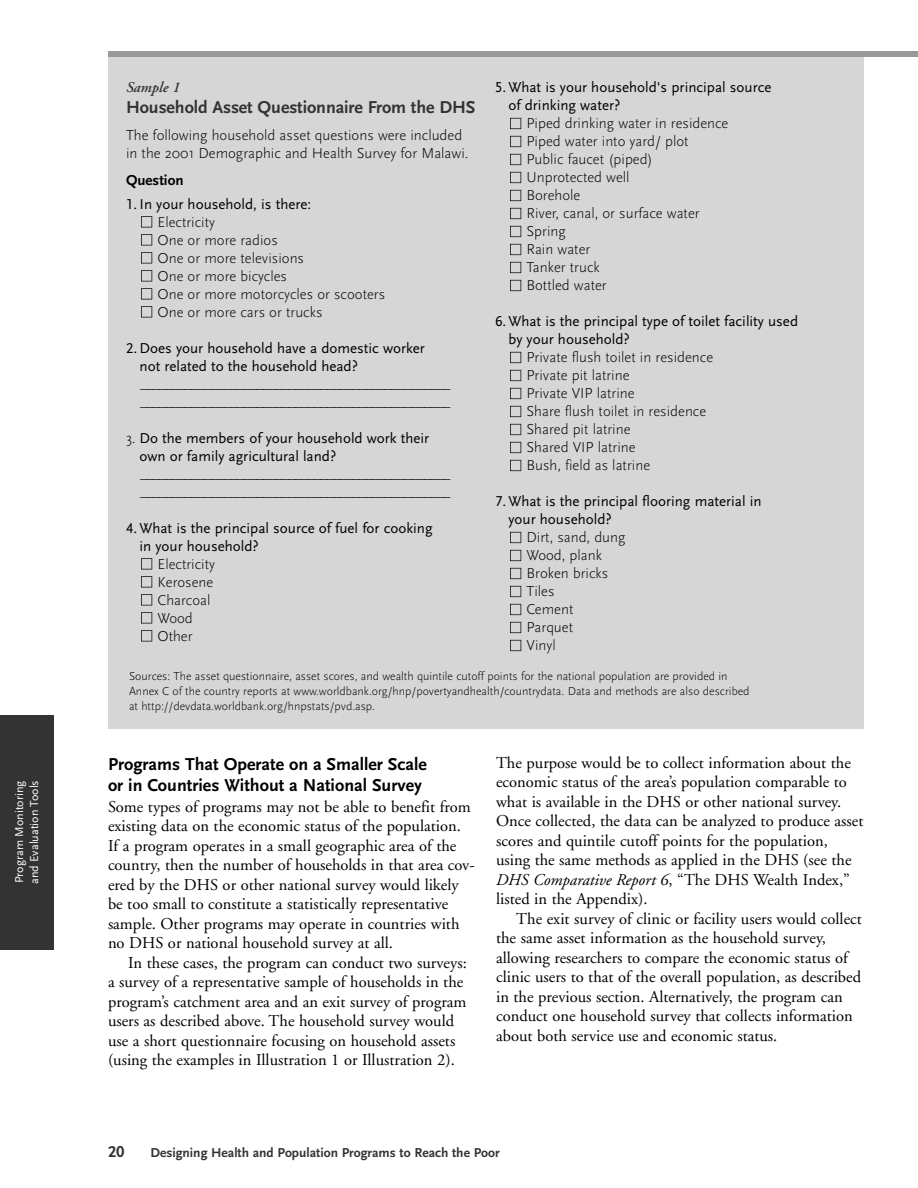
<style>
.page{position:relative;width:918px;height:1188px;background:#fff}
.page>*{position:absolute;margin:0;border:0;box-sizing:border-box;transform-origin:0 0}
.t1{font:700 18px/21px "Scala Sans LF";color:#000}
.t2{font:700 18px "Scala Sans LF";letter-spacing:-.005em;color:#333}
.t3{font:16.5px/19.5px "Adobe Garamond";color:#000}
.t4{font:700 16.5px "Scala Sans LF";color:#333}
.t5{font:300 15px/18px "Scala Sans";color:#000}
.t6{font:15px/18px "Scala Sans LF";color:#000}
.t7{font:700 15px "Scala Sans LF";color:#000}
.t8{font:italic 600 15px "Adobe Garamond";color:#333}
.t9{font:700 13.5px "Scala Sans LF";color:#333}
.t10{font:300 12px/15px "Scala Sans";color:#000}
.t11{font:12px/15px "Scala Sans LF";color:#fff}
.s1{font-family:"Scala Sans";font-weight:300}
.s2{font-style:italic}
</style>
<div class="page">
<div style="left:108px;top:54px;width:756px;height:675px;background:#d6d6d6"></div>
<svg style="left:510px;top:640px;width:11px;height:11px"></svg>
<svg style="left:510px;top:622px;width:11px;height:11px"></svg>
<svg style="left:510px;top:604px;width:11px;height:11px"></svg>
<svg style="left:510px;top:586px;width:11px;height:11px"></svg>
<svg style="left:510px;top:568px;width:11px;height:11px"></svg>
<svg style="left:510px;top:550px;width:11px;height:11px"></svg>
<svg style="left:510px;top:532px;width:11px;height:11px"></svg>
<svg style="left:510px;top:460px;width:11px;height:11px"></svg>
<svg style="left:510px;top:442px;width:11px;height:11px"></svg>
<svg style="left:510px;top:424px;width:11px;height:11px"></svg>
<svg style="left:510px;top:406px;width:11px;height:11px"></svg>
<svg style="left:510px;top:388px;width:11px;height:11px"></svg>
<svg style="left:510px;top:370px;width:11px;height:11px"></svg>
<svg style="left:510px;top:352px;width:11px;height:11px"></svg>
<svg style="left:510px;top:280px;width:11px;height:11px"></svg>
<svg style="left:510px;top:262px;width:11px;height:11px"></svg>
<svg style="left:510px;top:244px;width:11px;height:11px"></svg>
<svg style="left:510px;top:226px;width:11px;height:11px"></svg>
<svg style="left:510px;top:208px;width:11px;height:11px"></svg>
<svg style="left:510px;top:190px;width:11px;height:11px"></svg>
<svg style="left:510px;top:172px;width:11px;height:11px"></svg>
<svg style="left:510px;top:154px;width:11px;height:11px"></svg>
<svg style="left:510px;top:136px;width:11px;height:11px"></svg>
<svg style="left:510px;top:118px;width:11px;height:11px"></svg>
<svg style="left:141px;top:630px;width:11px;height:11px"></svg>
<svg style="left:141px;top:612px;width:11px;height:11px"></svg>
<svg style="left:141px;top:594px;width:11px;height:11px"></svg>
<svg style="left:141px;top:576px;width:11px;height:11px"></svg>
<svg style="left:141px;top:558px;width:11px;height:11px"></svg>
<svg style="left:141px;top:306px;width:11px;height:11px"></svg>
<svg style="left:141px;top:288px;width:11px;height:11px"></svg>
<svg style="left:141px;top:270px;width:11px;height:11px"></svg>
<svg style="left:141px;top:252px;width:11px;height:11px"></svg>
<svg style="left:141px;top:234px;width:11px;height:11px"></svg>
<svg style="left:141px;top:216px;width:11px;height:11px"></svg>
<div style="left:108px;top:51px;width:810px;height:6px;background:#999"></div>
<div style="left:0;top:715px;width:54px;height:234px;background:#333"></div>
<p class="t11" style="left:12px;top:884px;width:105px;rotate:-90deg">Program Monitoring and Evaluation Tools</p>
<p class="t8" style="left:126px;top:81px;width:56px">Sample 1</p>
<p class="t2" style="left:126px;top:98px;width:351px">Household Asset Questionnaire From the DHS</p>
<p class="t5" style="left:126px;top:126px;width:344px">The following household asset questions were included in the 2001 Demographic and Health Survey for Malawi.</p>
<p class="t7" style="left:126px;top:173px;width:59px">Question</p>
<p class="t6" style="left:126px;top:195px;width:187px">1. In your household, is there:</p>
<p class="t5" style="left:158px;top:213px;width:229px">Electricity<br>One or more radios<br>One or more televisions<br>One or more bicycles<br>One or more motorcycles or scooters<br>One or more cars or trucks</p>
<p class="t6" style="left:140px;top:339px;width:287px;text-indent:-14px">2. Does your household have a domestic worker not related to the household head?</p>
<p class="t5" style="left:140px;top:375px;width:312px">________________________________________________ ________________________________________________</p>
<p class="t6" style="left:140px;top:429px;width:291px;text-indent:-14px"><span class="s1">3.</span> Do the members of your household work their own or family agricultural land?</p>
<p class="t5" style="left:140px;top:465px;width:312px">________________________________________________ ________________________________________________</p>
<p class="t6" style="left:140px;top:519px;width:295px;text-indent:-14px">4. What is the principal source of fuel for cooking in your household?</p>
<p class="t5" style="left:158px;top:555px;width:59px">Electricity<br>Kerosene<br>Charcoal<br>Wood<br>Other</p>
<p class="t6" style="left:508px;top:79px;width:264px;text-indent:-14px">5. What is your household's principal source of drinking water?</p>
<p class="t5" style="left:526px;top:115px;width:203px">Piped drinking water in residence<br>Piped water into yard/ plot<br>Public faucet (piped)<br>Unprotected well<br>Borehole<br>River, canal, or surface water<br>Spring<br>Rain water<br>Tanker truck<br>Bottled water</p>
<p class="t6" style="left:508px;top:313px;width:291px;text-indent:-14px">6. What is the principal type of toilet facility used by your household?</p>
<p class="t5" style="left:526px;top:349px;width:188px">Private flush toilet in residence<br>Private pit latrine<br>Private VIP latrine<br>Share flush toilet in residence<br>Shared pit latrine<br>Shared VIP latrine<br>Bush, field as latrine</p>
<p class="t6" style="left:508px;top:493px;width:255px;text-indent:-14px">7. What is the principal flooring material in your household?</p>
<p class="t5" style="left:526px;top:529px;width:100px">Dirt, sand, dung<br>Wood, plank<br>Broken bricks<br>Tiles<br>Cement<br>Parquet<br>Vinyl</p>
<p class="t10" style="left:129px;top:668px;width:622px">Sources: The asset questionnaire, asset scores, and wealth quintile cutoff points for the national population are provided in<br>Annex C of the country reports at www.worldbank.org/hnp/povertyandhealth/countrydata. Data and methods are also described at http://devdata.worldbank.org/hnpstats/pvd.asp.</p>
<p class="t1" style="left:108px;top:754px;width:320px">Programs That Operate on a Smaller Scale or in Countries Without a National Survey</p>
<p class="t3" style="left:108px;top:798px;width:368px">Some types of programs may not be able to benefit from existing data on the economic status of the population.<br>If a program operates in a small geographic area of the country, then the number of households in that area cov&shy;ered by the DHS or other national survey would likely be too small to constitute a statistically representative sample. Other programs may operate in countries with no DHS or national household survey at all.</p>
<p class="t3" style="left:108px;top:954px;width:360px;text-indent:20px">In these cases, the program can conduct two surveys: a survey of a representative sample of households in the program’s catchment area and an exit survey of program users as described above. The household survey would use a short questionnaire focusing on household assets (using the examples in Illustration 1 or Illustration 2).</p>
<p class="t3" style="left:496px;top:754px;width:369px">The purpose would be to collect information about the economic status of the area’s population comparable to what is available in the DHS or other national survey.<br>Once collected, the data can be analyzed to produce asset scores and quintile cutoff points for the population, using the same methods as applied in the DHS (see the <span class="s2">DHS Comparative Report 6</span>, “The DHS Wealth Index,” listed in the Appendix).</p>
<p class="t3" style="left:496px;top:910px;width:367px;text-indent:20px">The exit survey of clinic or facility users would collect the same asset information as the household survey, allowing researchers to compare the economic status of clinic users to that of the overall population, as described in the previous section. Alternatively, the program can conduct one household survey that collects information about both service use and economic status.</p>
<p class="t4" style="left:108px;top:1144px;width:18px">20</p>
<p class="t9" style="left:150px;top:1146px;width:351px">Designing Health and Population Programs to Reach the Poor</p>
</div>
